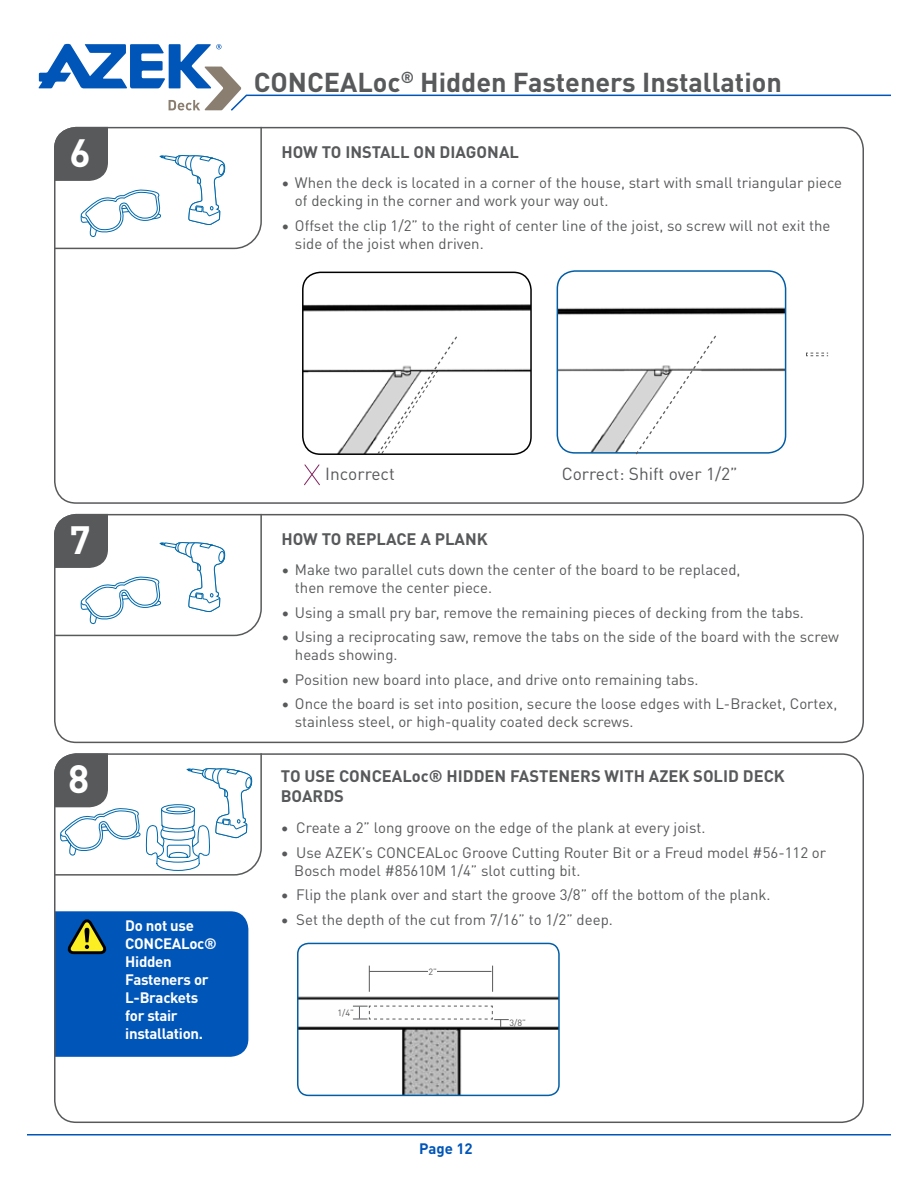
<style>
.page{position:relative;width:918px;height:1188px;background:#fff}
.page>*{position:absolute;margin:0;border:0;box-sizing:border-box;transform-origin:0 0}
.t1{font:700 39px "DINOT";color:#fff}
.t2{font:700 27px "DINOT";color:#58595b}
.t3{font:17.4px "DINOT";color:#58595b}
.t4{font:700 16.5px/19.8px "DINOT";color:#58595b}
.t5{font:15px/18px "DINOT";color:#58595b}
.t6{font:700 15px/18px "DINOT";letter-spacing:-.02em;color:#fff}
.t7{font:700 15px "DINOT";color:#0055b8}
.t8{font:9px "DINOT";color:#58595b}
</style>
<div class="page">
<hr style="left:27px;top:1134px;width:864px;height:2px;background:#0055b8">
<svg style="left:38px;top:44px;width:853px;height:67px"></svg>
<img style="left:298px;top:943px;width:260px;height:152px">
<div style="left:297px;top:943px;width:263px;height:153px;border:2px solid #005da6;border-radius:11px"></div>
<svg style="left:369px;top:966px;width:1px;height:26px"></svg>
<svg style="left:492px;top:966px;width:1px;height:26px"></svg>
<hr style="left:369px;top:971px;width:122px;height:1px;background:#58595b">
<div style="left:428px;top:968px;width:9px;height:9px;background:#fff"></div>
<svg style="left:353px;top:1005px;width:156px;height:22px"></svg>
<svg style="left:806px;top:353px;width:22px;height:3px"></svg>
<svg style="left:54px;top:753px;width:209px;height:123px"></svg>
<div style="left:166px;top:807px;width:25px;height:5px;border:1px solid #0069aa;border-radius:50%"></div>
<div style="left:54px;top:911px;width:194px;height:146px;background:#0055b8"></div>
<svg style="left:304px;top:464px;width:16px;height:22px"></svg>
<svg style="left:54px;top:126px;width:209px;height:124px"></svg>
<div style="left:54px;top:514px;width:810px;height:229px;border:2px solid #58595b;border-radius:22px"></div>
<svg style="left:54px;top:513px;width:209px;height:124px"></svg>
<img style="left:303px;top:272px;width:228px;height:182px">
<div style="left:302px;top:272px;width:230px;height:183px;border:2px solid #000;border-radius:18px"></div>
<svg style="left:376px;top:328px;width:91px;height:127px"></svg>
<img style="left:557px;top:271px;width:229px;height:182px">
<div style="left:557px;top:270px;width:229px;height:184px;border:2px solid #005da6;border-radius:18px"></div>
<svg style="left:634px;top:334px;width:83px;height:121px"></svg>
<h1 class="t1" style="left:70px;top:122px;width:23px">6</h1>
<h2 class="t2" style="left:254px;top:61px;width:530px">CONCEALoc<sup>®</sup> Hidden Fasteners Installation</h2>
<p class="t4" style="left:281px;top:141px;width:239px">HOW TO INSTALL ON DIAGONAL</p>
<p class="t5" style="left:295px;top:173px;width:549px;text-indent:-14px">• When the deck is located in a corner of the house, start with small triangular piece of decking in the corner and work your way out.</p>
<p class="t5" style="left:295px;top:215px;width:537px;text-indent:-14px">• Offset the clip 1/2” to the right of center line of the joist, so screw will not exit the side of the joist when driven.</p>
<h1 class="t1" style="left:70px;top:509px;width:23px">7</h1>
<h1 class="t1" style="left:68px;top:749px;width:23px">8</h1>
<p class="t6" style="left:125px;top:916px;width:93px">Do not use<br>CONCEALoc®<br>Hidden<br>Fasteners or<br>L-Brackets for stair installation.</p>
<p class="t3" style="left:325px;top:460px;width:71px">Incorrect</p>
<p class="t3" style="left:562px;top:460px;width:178px">Correct: Shift over 1/2”</p>
<p class="t4" style="left:281px;top:528px;width:208px">HOW TO REPLACE A PLANK</p>
<p class="t5" style="left:295px;top:560px;width:447px;text-indent:-14px">• Make two parallel cuts down the center of the board to be replaced, then remove the center piece.</p>
<p class="t5" style="left:281px;top:603px;width:524px">• Using a small pry bar, remove the remaining pieces of decking from the tabs.</p>
<p class="t5" style="left:295px;top:627px;width:546px;text-indent:-14px">• Using a reciprocating saw, remove the tabs on the side of the board with the screw heads showing.</p>
<p class="t5" style="left:281px;top:669px;width:419px">• Position new board into place, and drive onto remaining tabs.</p>
<p class="t5" style="left:295px;top:694px;width:544px;text-indent:-14px">• Once the board is set into position, secure the loose edges with L-Bracket, Cortex, stainless steel, or high-quality coated deck screws.</p>
<p class="t4" style="left:281px;top:765px;width:506px">TO USE CONCEALoc® HIDDEN FASTENERS WITH AZEK SOLID DECK<br>BOARDS</p>
<p class="t5" style="left:281px;top:818px;width:426px">• Create a 2” long groove on the edge of the plank at every joist.</p>
<p class="t5" style="left:294px;top:842px;width:533px;text-indent:-14px">• Use AZEK’s CONCEALoc Groove Cutting Router Bit or a Freud model #56-112 or<br>Bosch model #85610M 1/4” slot cutting bit.</p>
<p class="t5" style="left:281px;top:885px;width:491px">• Flip the plank over and start the groove 3/8” off the bottom of the plank.</p>
<p class="t5" style="left:281px;top:909px;width:334px">• Set the depth of the cut from 7/16” to 1/2” deep.</p>
<p class="t8" style="left:338px;top:1006px;width:18px">1/4”</p>
<p class="t8" style="left:428px;top:965px;width:10px">2”</p>
<p class="t8" style="left:509px;top:1016px;width:18px">3/8”</p>
<p class="t7" style="left:419px;top:1137px;width:55px">Page 12</p>
</div>
